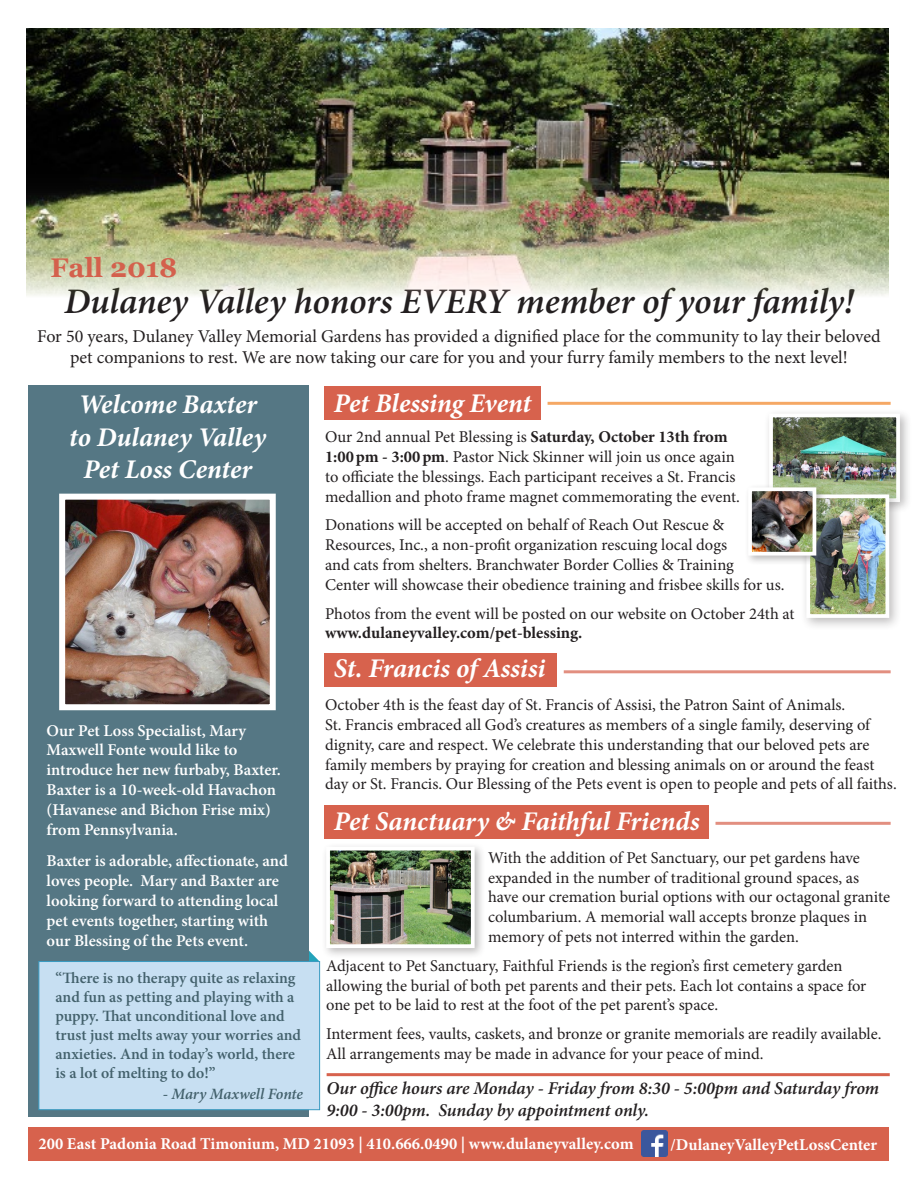
<style>
.page{position:relative;width:918px;height:1188px;background:#fff}
.page>*{position:absolute;margin:0;border:0;box-sizing:border-box;transform-origin:0 0}
.t1{font:italic 600 36px "Minion Pro";letter-spacing:-.005em;color:#231f20}
.t2{font:italic 700 27px/32.4px "Minion Pro";letter-spacing:-.005em;color:#fff;text-align:center}
.t3{font:700 27px "Vani";color:#d4604c}
.t4{font:18px/21.6px "Minion Pro";color:#231f20;text-align:center}
.t5{font:italic 600 18px/21.6px "Minion Pro";letter-spacing:-.005em;color:#231f20}
.t6{font:16.5px/19.8px "Minion Pro";color:#231f20}
.t7{font:600 16.5px/19.8px "Minion Pro";color:#fff}
.t8{font:700 16.5px "Minion Pro";color:#fff}
.t9{font:700 16.5px "Minion Pro";letter-spacing:.005em;color:#231f20}
.t10{font:600 15.75px/18.9px "Minion Pro";color:#43616c}
.t11{font:italic 600 15.75px "Minion Pro";letter-spacing:-.01em;color:#43616c}
.s1{font-weight:700}
</style>
<div class="page">
<div style="left:325px;top:654px;width:232px;height:33px;background:#d7624d"></div>
<div style="left:325px;top:387px;width:216px;height:33px;background:#d7624d"></div>
<div style="left:325px;top:805px;width:384px;height:34px;background:#d7624d"></div>
<div style="left:28px;top:1128px;width:860px;height:33px;background:#d7624d"></div>
<svg style="left:309px;top:950px;width:10px;height:11px"></svg>
<div style="left:28px;top:385px;width:281px;height:732px;background:#557784"></div>
<div style="left:39px;top:961px;width:281px;height:149px;background:#c7dff2;border:1px solid #399ac1"></div>
<img style="left:66px;top:501px;width:203px;height:202px">
<div style="left:59px;top:494px;width:217px;height:216px;border:6px solid #fff"></div>
<div style="left:321px;top:842px;width:165px;height:117px;background:#231f20;opacity:.3"></div>
<img style="left:331px;top:852px;width:139px;height:91px">
<div style="left:326px;top:847px;width:149px;height:101px;border:4px solid #fff"></div>
<hr style="left:564px;top:670px;width:327px;height:3px;background:#d7624d">
<hr style="left:548px;top:402px;width:343px;height:3px;background:#f28527">
<hr style="left:716px;top:822px;width:175px;height:3px;background:#d7624d">
<hr style="left:327px;top:1073px;width:563px;height:3px;background:#d7624d">
<img style="left:642px;top:1131px;width:26px;height:26px">
<img style="left:27px;top:28px;width:861px;height:268px">
<div style="left:764px;top:408px;width:148px;height:106px;background:#231f20;opacity:.3"></div>
<img style="left:774px;top:419px;width:121px;height:69px">
<div style="left:769px;top:414px;width:131px;height:88px;border:4px solid #fff"></div>
<div style="left:800px;top:488px;width:102px;height:143px;background:#231f20;opacity:.3"></div>
<img style="left:811px;top:499px;width:73px;height:114px">
<div style="left:806px;top:494px;width:83px;height:124px;border:4px solid #fff"></div>
<div style="left:745px;top:484px;width:82px;height:82px;background:#231f20;opacity:.3"></div>
<img style="left:753px;top:492px;width:58px;height:59px">
<div style="left:748px;top:487px;width:68px;height:69px;border:4px solid #fff"></div>
<h2 class="t3" style="left:50px;top:252px;width:128px">Fall 2018</h2>
<h1 class="t1" style="left:64px;top:276px;width:791px">Dulaney Valley honors EVERY member of your family!</h1>
<p class="t4" style="left:37px;top:325px;width:845px">For 50 years, Dulaney Valley Memorial Gardens has provided a dignified place for the community to lay their beloved pet companions to rest. We are now taking our care for you and your furry family members to the next level!</p>
<h2 class="t2" style="left:69px;top:388px;width:198px">Welcome Baxter to Dulaney Valley<br>Pet Loss Center</h2>
<p class="t7" style="left:47px;top:720px;width:236px">Our Pet Loss Specialist, Mary<br>Maxwell Fonte would like to introduce her new furbaby, Baxter.<br>Baxter is a 10-week-old Havachon (Havanese and Bichon Frise mix) from Pennsylvania.</p>
<p class="t7" style="left:47px;top:851px;width:243px">Baxter is adorable, affectionate, and loves people. Mary and Baxter are looking forward to attending local pet events together, starting with our Blessing of the Pets event.</p>
<p class="t10" style="left:56px;top:969px;width:247px">“There is no therapy quite as relaxing and fun as petting and playing with a puppy. That unconditional love and trust just melts away your worries and anxieties. And in today’s world, there is a lot of melting to do!”</p>
<p class="t11" style="left:163px;top:1083px;width:142px">- Mary Maxwell Fonte</p>
<h2 class="t2" style="left:334px;top:387px;width:199px">Pet Blessing Event</h2>
<p class="t6" style="left:325px;top:427px;width:416px">Our 2nd annual Pet Blessing is <span class="s1">Saturday, October 13th from 1:00 pm - 3:00 pm</span>. Pastor Nick Skinner will join us once again to officiate the blessings. Each participant receives a St. Francis medallion and photo frame magnet commemorating the event.</p>
<p class="t6" style="left:325px;top:515px;width:461px">Donations will be accepted on behalf of Reach Out Rescue &amp; Resources, Inc., a non-profit organization rescuing local dogs<br>and cats from shelters. Branchwater Border Collies &amp; Training<br>Center will showcase their obedience training and frisbee skills for us.</p>
<p class="t6" style="left:325px;top:604px;width:471px">Photos from the event will be posted on our website on October 24th at</p>
<p class="t9" style="left:325px;top:622px;width:259px">www.dulaneyvalley.com/pet-blessing.</p>
<h2 class="t2" style="left:334px;top:652px;width:213px">St. Francis of Assisi</h2>
<p class="t6" style="left:325px;top:695px;width:573px">October 4th is the feast day of St. Francis of Assisi, the Patron Saint of Animals.<br>St. Francis embraced all God’s creatures as members of a single family, deserving of dignity, care and respect. We celebrate this understanding that our beloved pets are family members by praying for creation and blessing animals on or around the feast day or St. Francis. Our Blessing of the Pets event is open to people and pets of all faiths.</p>
<h2 class="t2" style="left:334px;top:805px;width:368px">Pet Sanctuary &amp; Faithful Friends</h2>
<p class="t6" style="left:488px;top:848px;width:404px">With the addition of Pet Sanctuary, our pet gardens have expanded in the number of traditional ground spaces, as have our cremation burial options with our octagonal granite columbarium. A memorial wall accepts bronze plaques in memory of pets not interred within the garden.</p>
<p class="t6" style="left:326px;top:956px;width:542px">Adjacent to Pet Sanctuary, Faithful Friends is the region’s first cemetery garden allowing the burial of both pet parents and their pets. Each lot contains a space for one pet to be laid to rest at the foot of the pet parent’s space.</p>
<p class="t6" style="left:326px;top:1024px;width:557px">Interment fees, vaults, caskets, and bronze or granite memorials are readily available.<br>All arrangements may be made in advance for your peace of mind.</p>
<p class="t5" style="left:327px;top:1077px;width:554px">Our office hours are Monday - Friday from 8:30 - 5:00pm and Saturday from<br>9:00 - 3:00pm. Sunday by appointment only.</p>
<p class="t8" style="left:39px;top:1132px;width:597px">200 East Padonia Road Timonium, MD 21093 | 410.666.0490 | www.dulaneyvalley.com</p>
<p class="t8" style="left:671px;top:1133px;width:208px">/DulaneyValleyPetLossCenter</p>
</div>
